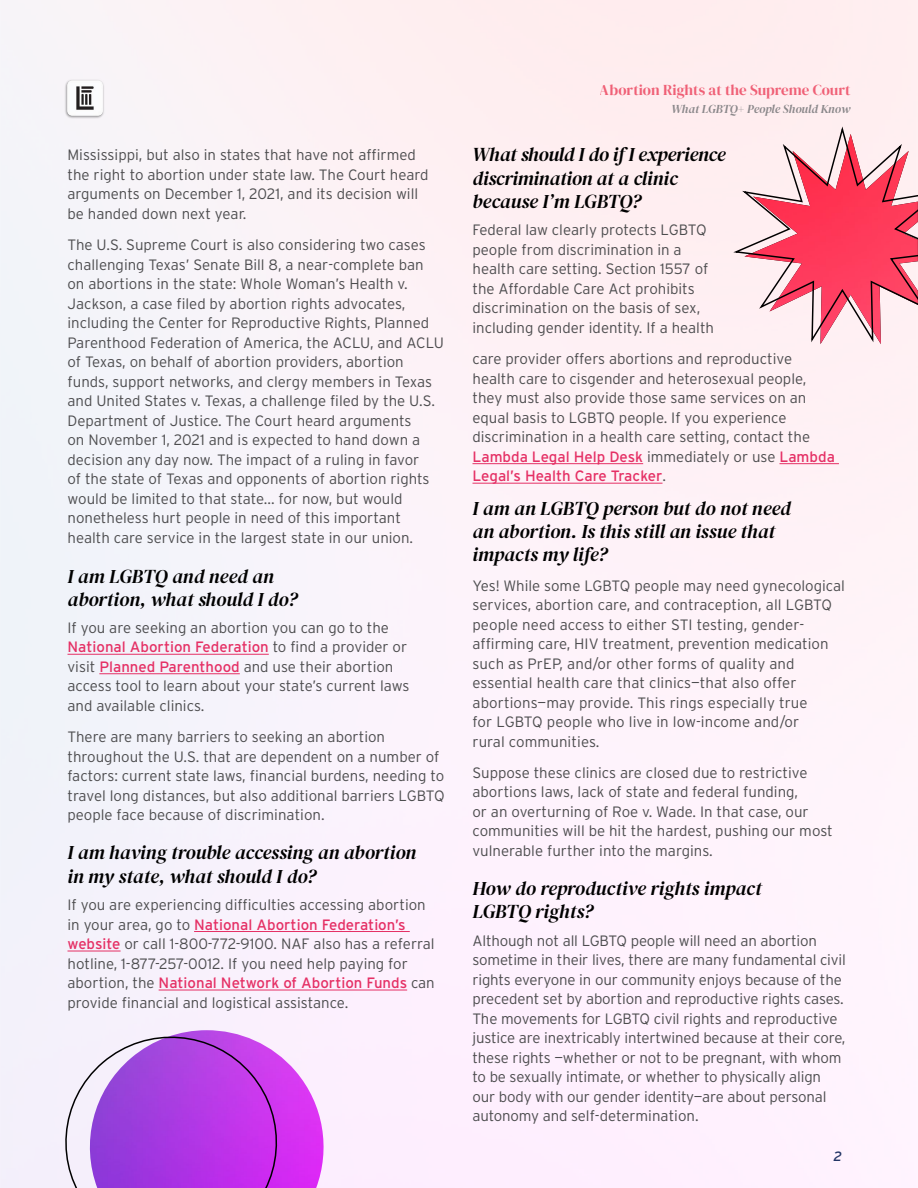
<style>
.page{position:relative;width:918px;height:1188px;background:#fff}
.page>*{position:absolute;margin:0;border:0;box-sizing:border-box;transform-origin:0 0}
.t1{font:italic 19.5px/23.4px "DM Serif Display";letter-spacing:-.005em;color:#000}
.t2{font:300 15px/19.5px "Interstate";color:#4d4d4f}
.t3{font:15px "DM Serif Display";color:#ec3d58}
.t4{font:italic 13.5px "Interstate";color:#233566}
.t5{font:italic 12px "DM Serif Display";letter-spacing:-.005em;color:#6d6e71}
.s1{font-weight:400;color:#e53065}
</style>
<div class="page">
<img style="left:289px;top:1030px;width:42px;height:158px">
<hr style="left:68px;top:654px;width:201px;height:1px;background:#e53065">
<hr style="left:99px;top:673px;width:141px;height:1px;background:#e53065">
<hr style="left:194px;top:931px;width:216px;height:1px;background:#e53065">
<hr style="left:68px;top:951px;width:53px;height:1px;background:#e53065">
<hr style="left:159px;top:990px;width:248px;height:1px;background:#e53065">
<hr style="left:472px;top:463px;width:171px;height:1px;background:#e53065">
<hr style="left:779px;top:463px;width:60px;height:1px;background:#e53065">
<hr style="left:472px;top:483px;width:191px;height:1px;background:#e53065">
<img style="left:59px;top:72px;width:53px;height:53px">
<svg style="left:53px;top:1025px;width:236px;height:163px"></svg>
<svg style="left:731px;top:127px;width:187px;height:218px"></svg>
<p class="t2" style="left:68px;top:145px;width:363px">Mississippi, but also in states that have not affirmed the right to abortion under state law. The Court heard arguments on December 1, 2021, and its decision will be handed down next year.</p>
<p class="t2" style="left:68px;top:235px;width:378px">The U.S. Supreme Court is also considering two cases challenging Texas’ Senate Bill 8, a near-complete ban on abortions in the state: Whole Woman’s Health v.<br>Jackson, a case filed by abortion rights advocates, including the Center for Reproductive Rights, Planned Parenthood Federation of America, the ACLU, and ACLU of Texas, on behalf of abortion providers, abortion funds, support networks, and clergy members in Texas and United States v. Texas, a challenge filed by the U.S.<br>Department of Justice. The Court heard arguments<br>on November 1, 2021 and is expected to hand down a decision any day now. The impact of a ruling in favor<br>of the state of Texas and opponents of abortion rights would be limited to that state... for now, but would nonetheless hurt people in need of this important health care service in the largest state in our union.</p>
<h1 class="t1" style="left:68px;top:565px;width:232px">I am LGBTQ and need an abortion, what should I do?</h1>
<p class="t2" style="left:68px;top:618px;width:343px">If you are seeking an abortion you can go to the <span class="s1">National Abortion Federation</span> to find a provider or visit <span class="s1">Planned Parenthood</span> and use their abortion access tool to learn about your state’s current laws and available clinics.</p>
<p class="t2" style="left:68px;top:727px;width:379px">There are many barriers to seeking an abortion throughout the U.S. that are dependent on a number of factors: current state laws, financial burdens, needing to travel long distances, but also additional barriers LGBTQ people face because of discrimination.</p>
<h1 class="t1" style="left:68px;top:841px;width:350px">I am having trouble accessing an abortion in my state, what should I do?</h1>
<p class="t2" style="left:68px;top:895px;width:369px">If you are experiencing difficulties accessing abortion in your area, go to <span class="s1">National Abortion Federation’s website</span> or call 1-800-772-9100. NAF also has a referral hotline, 1-877-257-0012. If you need help paying for abortion, the <span class="s1">National Network of Abortion Funds</span> can provide financial and logistical assistance.</p>
<p class="t3" style="left:600px;top:81px;width:252px">Abortion Rights at the Supreme Court</p>
<p class="t5" style="left:671px;top:102px;width:181px">What LGBTQ+ People Should Know</p>
<h1 class="t1" style="left:472px;top:143px;width:255px">What should I do if I experience discrimination at a clinic because I’m LGBTQ?</h1>
<p class="t2" style="left:472px;top:220px;width:243px">Federal law clearly protects LGBTQ people from discrimination in a health care setting. Section 1557 of the Affordable Care Act prohibits discrimination on the basis of sex, including gender identity. If a health</p>
<p class="t2" style="left:472px;top:349px;width:364px">care provider offers abortions and reproductive health care to cisgender and heterosexual people, they must also provide those same services on an equal basis to LGBTQ people. If you experience discrimination in a health care setting, contact the <span class="s1">Lambda Legal Help Desk</span> immediately or use <span class="s1">Lambda Legal’s Health Care Tracker</span>.</p>
<h1 class="t1" style="left:472px;top:496px;width:320px">I am an LGBTQ person but do not need an abortion. Is this still an issue that impacts my life?</h1>
<p class="t2" style="left:472px;top:575px;width:374px">Yes! While some LGBTQ people may need gynecological services, abortion care, and contraception, all LGBTQ people need access to either STI testing, gender&shy;affirming care, HIV treatment, prevention medication such as PrEP, and/or other forms of quality and essential health care that clinics—that also offer abortions—may provide. This rings especially true<br>for LGBTQ people who live in low-income and/or<br>rural communities.</p>
<p class="t2" style="left:472px;top:763px;width:362px">Suppose these clinics are closed due to restrictive abortions laws, lack of state and federal funding,<br>or an overturning of Roe v. Wade. In that case, our communities will be hit the hardest, pushing our most vulnerable further into the margins.</p>
<h1 class="t1" style="left:472px;top:877px;width:291px">How do reproductive rights impact<br>LGBTQ rights?</h1>
<p class="t2" style="left:472px;top:931px;width:375px">Although not all LGBTQ people will need an abortion sometime in their lives, there are many fundamental civil rights everyone in our community enjoys because of the precedent set by abortion and reproductive rights cases.<br>The movements for LGBTQ civil rights and reproductive justice are inextricably intertwined because at their core, these rights —whether or not to be pregnant, with whom to be sexually intimate, or whether to physically align our body with our gender identity—are about personal autonomy and self-determination.</p>
<p class="t4" style="left:833px;top:1149px;width:10px">2</p>
</div>
